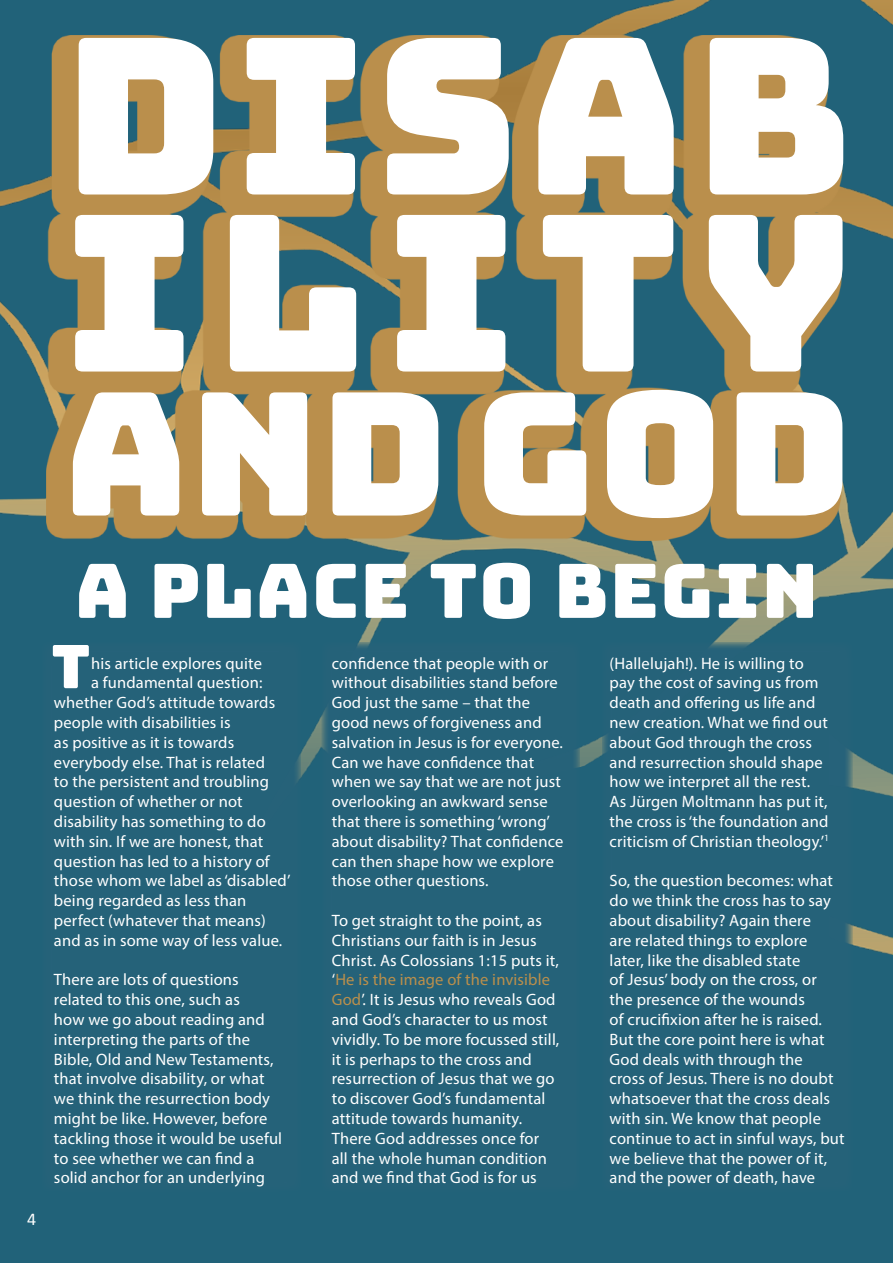
<style>
.page{position:relative;width:893px;height:1263px;background:#fff}
.page>*{position:absolute;margin:0;border:0;box-sizing:border-box;transform-origin:0 0}
.t1{font:217.5px/177px "Bungee";letter-spacing:.065em;color:#fff}
.t2{font:171px "Bungee";letter-spacing:.01em;color:#fff}
.t3{font:75px "Bungee";letter-spacing:.02em;color:#fff}
.t4{font:60px "Bungee";color:#fff}
.t5{font:18px "Calibri";color:#fff}
.t6{font:16.5px/19.8px "Myriad Pro";letter-spacing:.01em;color:#fff}
.s1{color:#ba8f4c}
</style>
<div class="page">
<div style="left:0;top:892px;width:829px;height:371px;background:#216279"></div>
<img style="left:0;top:0;width:893px;height:892px">
<div style="left:322px;top:642px;width:258px;height:550px;background:#26627a"></div>
<img style="left:829px;top:623px;width:64px;height:640px">
<div style="left:602px;top:642px;width:250px;height:550px;background:#26627a"></div>
<svg style="left:46px;top:35px;width:796px;height:506px;background:#a18753"></svg>
<div style="left:42px;top:642px;width:259px;height:550px;background:#26627a"></div>
<h1 class="t1" style="left:64px;top:31px;width:790px">DISAB<br>ILITY</h1>
<h2 class="t2" style="left:64px;top:356px;width:790px">AND GOD</h2>
<p class="t5" style="left:27px;top:1207px;width:11px">4</p>
<h3 class="t3" style="left:75px;top:548px;width:745px">A PLACE TO BEGIN</h3>
<p class="t6" style="left:91px;top:653px;width:172px">his article explores quite</p>
<p class="t6" style="left:91px;top:673px;width:173px">a fundamental question:</p>
<p class="t6" style="left:54px;top:692px;width:223px">whether God’s attitude towards</p>
<p class="t6" style="left:54px;top:712px;width:178px">people with disabilities is</p>
<p class="t6" style="left:54px;top:732px;width:182px">as positive as it is towards</p>
<p class="t6" style="left:54px;top:752px;width:213px">everybody else. That is related</p>
<p class="t6" style="left:54px;top:772px;width:217px">to the persistent and troubling</p>
<p class="t6" style="left:54px;top:791px;width:190px">question of whether or not</p>
<p class="t6" style="left:54px;top:811px;width:213px">disability has something to do</p>
<p class="t6" style="left:54px;top:831px;width:211px">with sin. If we are honest, that</p>
<p class="t6" style="left:54px;top:851px;width:217px">question has led to a history of</p>
<p class="t6" style="left:54px;top:871px;width:238px">those whom we label as ‘disabled’</p>
<p class="t6" style="left:54px;top:890px;width:194px">being regarded as less than</p>
<p class="t6" style="left:54px;top:910px;width:213px">perfect (whatever that means)</p>
<p class="t6" style="left:54px;top:930px;width:230px">and as in some way of less value.</p>
<p class="t6" style="left:54px;top:970px;width:230px">There are lots of questions related to this one, such as<br>how we go about reading and interpreting the parts of the<br>Bible, Old and New Testaments, that involve disability, or what we think the resurrection body might be like. However, before tackling those it would be useful to see whether we can find a solid anchor for an underlying</p>
<h3 class="t4" style="left:51px;top:632px;width:41px">T</h3>
<p class="t6" style="left:332px;top:653px;width:233px">confidence that people with or without disabilities stand before<br>God just the same – that the good news of forgiveness and salvation in Jesus is for everyone.<br>Can we have confidence that when we say that we are not just overlooking an awkward sense that there is something ‘wrong’ about disability? That confidence can then shape how we explore those other questions.</p>
<p class="t6" style="left:332px;top:910px;width:229px">To get straight to the point, as<br>Christians our faith is in Jesus<br>Christ. As Colossians 1:15 puts it, ‘<span class="s1">He is the image of the invisible<br>God</span>’. It is Jesus who reveals God and God’s character to us most vividly. To be more focussed still, it is perhaps to the cross and resurrection of Jesus that we go to discover God’s fundamental attitude towards humanity.<br>There God addresses once for all the whole human condition and we find that God is for us</p>
<p class="t6" style="left:610px;top:653px;width:221px">(Hallelujah!). He is willing to pay the cost of saving us from death and offering us life and new creation. What we find out about God through the cross and resurrection should shape how we interpret all the rest.<br>As Jürgen Moltmann has put it, the cross is ‘the foundation and criticism of Christian theology.’<sup>1</sup></p>
<p class="t6" style="left:610px;top:871px;width:236px">So, the question becomes: what do we think the cross has to say about disability? Again there<br>are related things to explore later, like the disabled state<br>of Jesus’ body on the cross, or<br>the presence of the wounds<br>of crucifixion after he is raised.<br>But the core point here is what<br>God deals with through the<br>cross of Jesus. There is no doubt whatsoever that the cross deals with sin. We know that people continue to act in sinful ways, but we believe that the power of it, and the power of death, have</p>
</div>
